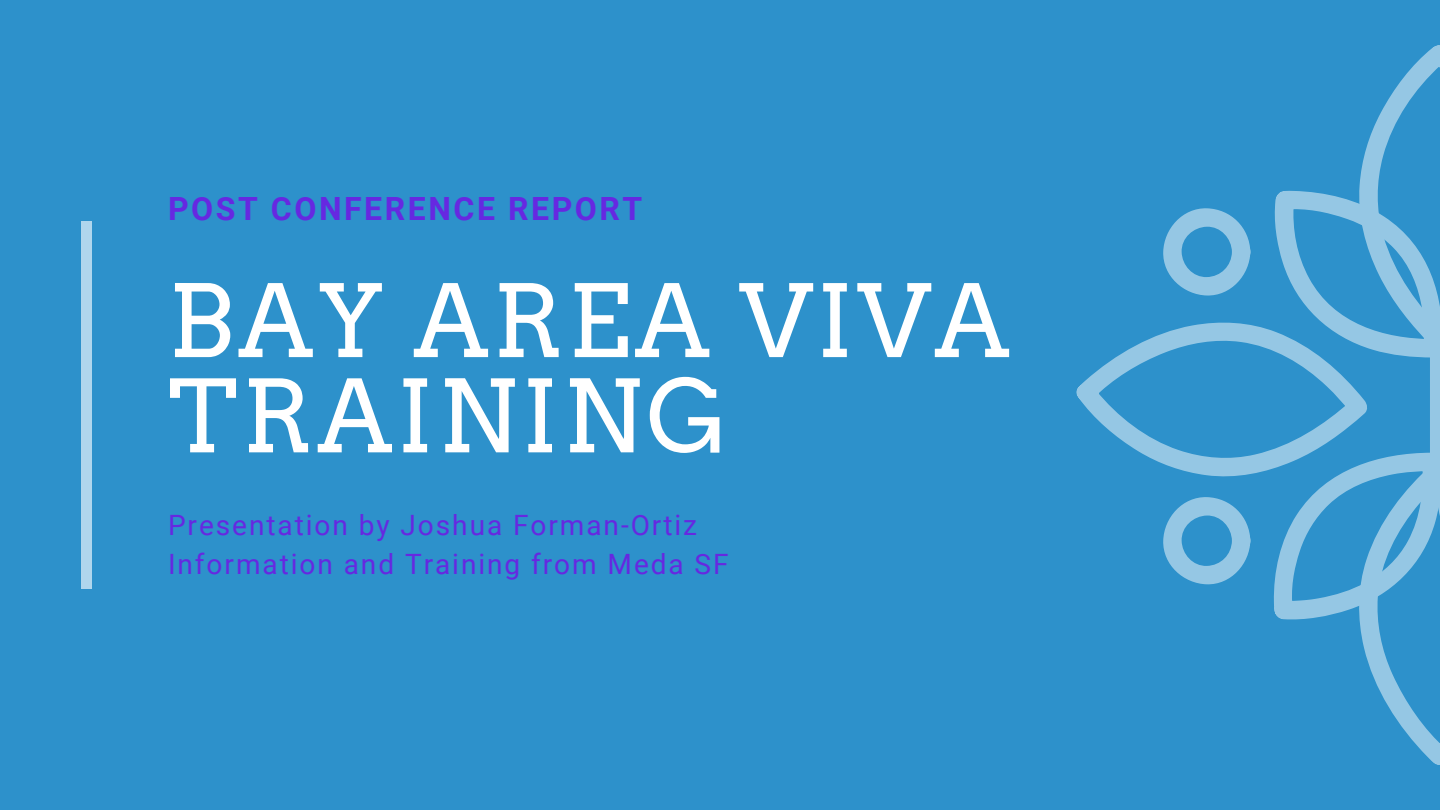
<style>
.page{position:relative;width:1440px;height:810px;background:#2d91cb}
.page>*{position:absolute;margin:0;border:0;box-sizing:border-box;transform-origin:0 0}
.t1{font:100px/95.2px "Arvo";letter-spacing:.04em;color:#fff}
.t2{font:700 32px "Roboto";letter-spacing:.08em;color:#6628e1}
.t3{font:28px/39px "Roboto";letter-spacing:.07em;color:#6628e1}
</style>
<div class="page">
<div style="left:81px;top:221px;width:11px;height:368px;background:#b0d6ed"></div>
<svg style="left:1076px;top:45px;width:364px;height:720px"></svg>
<p class="t2" style="left:168px;top:191px;width:476px">POST CONFERENCE REPORT</p>
<h1 class="t1" style="left:168px;top:274px;width:843px">BAY AREA VIVA<br>TRAINING</h1>
<p class="t3" style="left:168px;top:506px;width:562px">Presentation by Joshua Forman-Ortiz<br>Information and Training from Meda SF</p>
</div>
